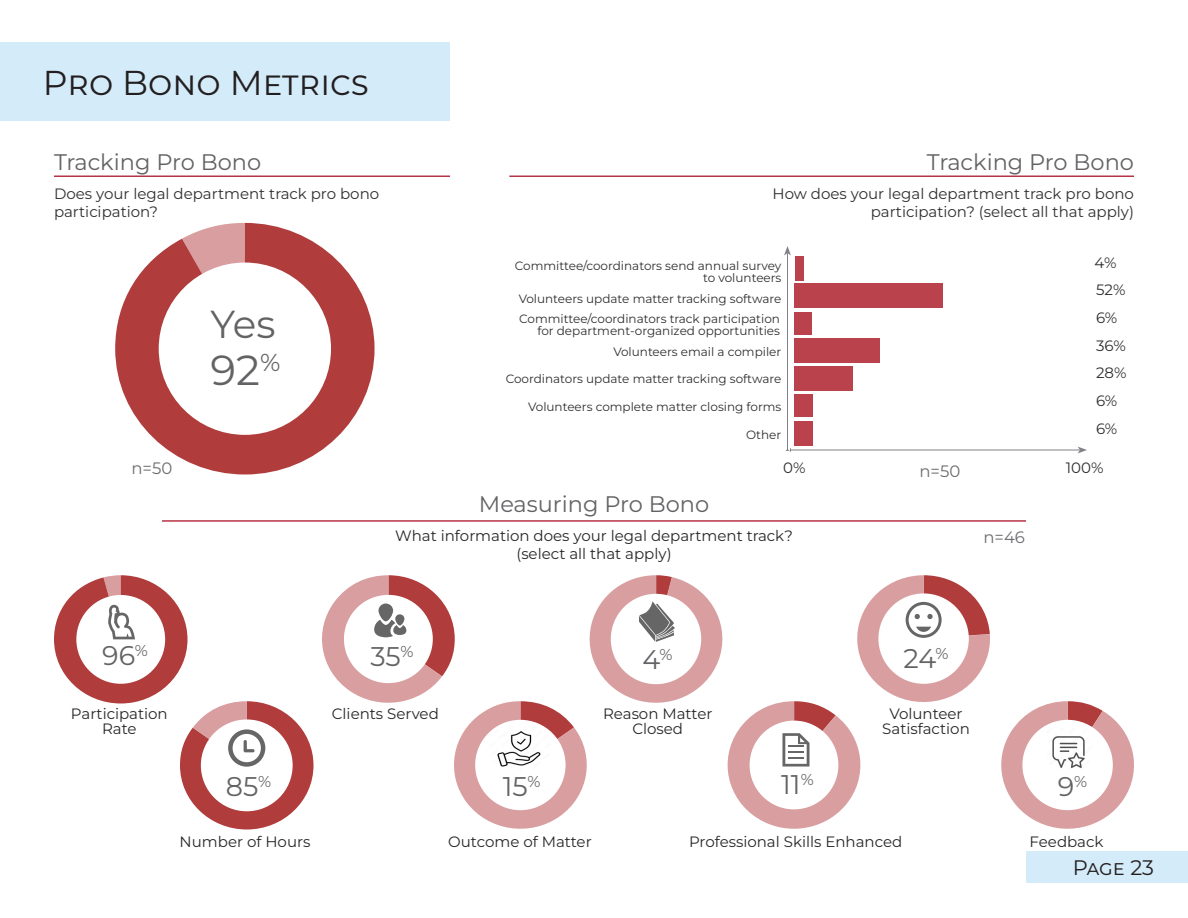
<style>
.page{position:relative;width:1188px;height:918px;background:#fff}
.page>*{position:absolute;margin:0;border:0;box-sizing:border-box;transform-origin:0 0}
.t1{font:100 42px "Montserrat";color:#636366}
.t2{font:100 39px "Montserrat";color:#636366}
.t3{font:100 34.5px "Montserrat";color:#231f20}
.t4{font:100 27px "Montserrat";color:#636366}
.t5{font:100 22.5px "Montserrat";color:#636366}
.t6{font:100 21px "Montserrat";color:#231f20}
.t7{font:100 16.5px "Montserrat";color:#6c6d70}
.t8{font:100 15px/15px "Montserrat";color:#272829;text-align:center}
.t9{font:100 15px/18px "Montserrat";color:#312f30}
.t10{font:100 12px/12px "Montserrat";color:#312f30;text-align:right}
</style>
<div class="page">
<div style="left:0;top:42px;width:450px;height:79px;background:#d4ebf9"></div>
<div style="left:1026px;top:851px;width:162px;height:32px;background:#d4ebf9"></div>
<hr style="left:0;top:851px;width:1px;height:32px;background:#d4ebf9">
<hr style="left:54px;top:176px;width:396px;height:1px;background:#b73346">
<hr style="left:509px;top:176px;width:625px;height:1px;background:#b73346">
<hr style="left:790px;top:450px;width:290px;height:1px;background:#808285">
<svg style="left:1078px;top:447px;width:9px;height:6px"></svg>
<hr style="left:162px;top:520px;width:864px;height:2px;background:#b73346">
<div style="left:795px;top:312px;width:17px;height:23px;background:#b9424d"></div>
<div style="left:795px;top:339px;width:85px;height:24px;background:#b9424d"></div>
<div style="left:795px;top:366px;width:58px;height:25px;background:#b9424d"></div>
<div style="left:795px;top:394px;width:18px;height:23px;background:#b9424d"></div>
<hr style="left:787px;top:253px;width:1px;height:197px;background:#808285">
<svg style="left:784px;top:246px;width:7px;height:9px"></svg>
<svg style="left:115px;top:223px;width:260px;height:252px;fill:#b03c3c"></svg>
<div style="left:159px;top:263px;width:172px;height:172px;background:#fff;border-radius:50%"></div>
<div style="left:795px;top:421px;width:18px;height:25px;background:#b9424d"></div>
<svg style="left:54px;top:575px;width:1080px;height:255px"></svg>
<img style="left:1047px;top:729px;width:45px;height:40px">
<img style="left:490px;top:727px;width:61px;height:43px">
<div style="left:795px;top:284px;width:148px;height:24px;background:#b9424d"></div>
<div style="left:796px;top:256px;width:8px;height:25px;background:#b9424d"></div>
<p class="t3" style="left:43px;top:60px;width:328px">Pro Bono Metrics</p>
<p class="t5" style="left:54px;top:147px;width:209px">Tracking Pro Bono</p>
<p class="t5" style="left:927px;top:147px;width:209px">Tracking Pro Bono</p>
<p class="t9" style="left:772px;top:184px;width:363px;text-align:right">How does your legal department track pro bono participation? (select all that apply)</p>
<p class="t9" style="left:54px;top:184px;width:327px">Does your legal department track pro bono participation?</p>
<p class="t2" style="left:210px;top:299px;width:67px">Yes</p>
<p class="t1" style="left:210px;top:343px;width:72px">92<sup>%</sup></p>
<p class="t10" style="left:515px;top:259px;width:268px">Committee/coordinators send annual survey to volunteers</p>
<p class="t10" style="left:519px;top:313px;width:262px">Committee/coordinators track participation for department-organized opportunities</p>
<p class="t10" style="left:519px;top:293px;width:264px">Volunteers update matter tracking software</p>
<p class="t10" style="left:613px;top:346px;width:170px">Volunteers email a compiler</p>
<p class="t10" style="left:506px;top:373px;width:277px">Coordinators update matter tracking software</p>
<p class="t10" style="left:528px;top:400px;width:255px">Volunteers complete matter closing forms</p>
<p class="t10" style="left:746px;top:428px;width:37px">Other</p>
<p class="t9" style="left:1095px;top:253px;width:23px">4%</p>
<p class="t9" style="left:1096px;top:281px;width:31px">52%</p>
<p class="t9" style="left:1096px;top:308px;width:23px">6%</p>
<p class="t9" style="left:1096px;top:336px;width:31px">36%</p>
<p class="t9" style="left:1096px;top:364px;width:32px">28%</p>
<p class="t9" style="left:1096px;top:391px;width:23px">6%</p>
<p class="t9" style="left:1096px;top:419px;width:23px">6%</p>
<p class="t7" style="left:131px;top:458px;width:42px">n=50</p>
<p class="t9" style="left:783px;top:458px;width:24px">0%</p>
<p class="t9" style="left:1066px;top:458px;width:39px">100%</p>
<p class="t7" style="left:920px;top:460px;width:42px">n=50</p>
<p class="t5" style="left:479px;top:489px;width:232px">Measuring Pro Bono</p>
<p class="t8" style="left:395px;top:528px;width:399px">What information does your legal department track?</p>
<p class="t8" style="left:516px;top:546px;width:157px">(select all that apply)</p>
<p class="t7" style="left:983px;top:527px;width:43px">n=46</p>
<p class="t4" style="left:102px;top:638px;width:47px">96<sup>%</sup></p>
<p class="t8" style="left:71px;top:706px;width:98px">Participation</p>
<p class="t8" style="left:102px;top:721px;width:36px">Rate</p>
<p class="t4" style="left:370px;top:638px;width:45px">35<sup>%</sup></p>
<p class="t8" style="left:332px;top:706px;width:109px">Clients Served</p>
<p class="t4" style="left:642px;top:641px;width:32px">4<sup>%</sup></p>
<p class="t8" style="left:603px;top:706px;width:111px">Reason Matter<br>Closed</p>
<p class="t4" style="left:904px;top:640px;width:46px">24<sup>%</sup></p>
<p class="t8" style="left:889px;top:706px;width:75px">Volunteer</p>
<p class="t8" style="left:882px;top:721px;width:89px">Satisfaction</p>
<p class="t4" style="left:226px;top:768px;width:47px">85<sup>%</sup></p>
<p class="t4" style="left:503px;top:769px;width:39px">15<sup>%</sup></p>
<p class="t4" style="left:781px;top:766px;width:34px">11<sup>%</sup></p>
<p class="t8" style="left:180px;top:834px;width:132px">Number of Hours</p>
<p class="t8" style="left:448px;top:834px;width:145px">Outcome of Matter</p>
<p class="t8" style="left:689px;top:834px;width:215px">Professional Skills Enhanced</p>
<p class="t4" style="left:1058px;top:768px;width:31px">9<sup>%</sup></p>
<p class="t8" style="left:1030px;top:834px;width:75px">Feedback</p>
<h3 class="t6" style="left:1073px;top:854px;width:83px">Page 23</h3>
</div>
